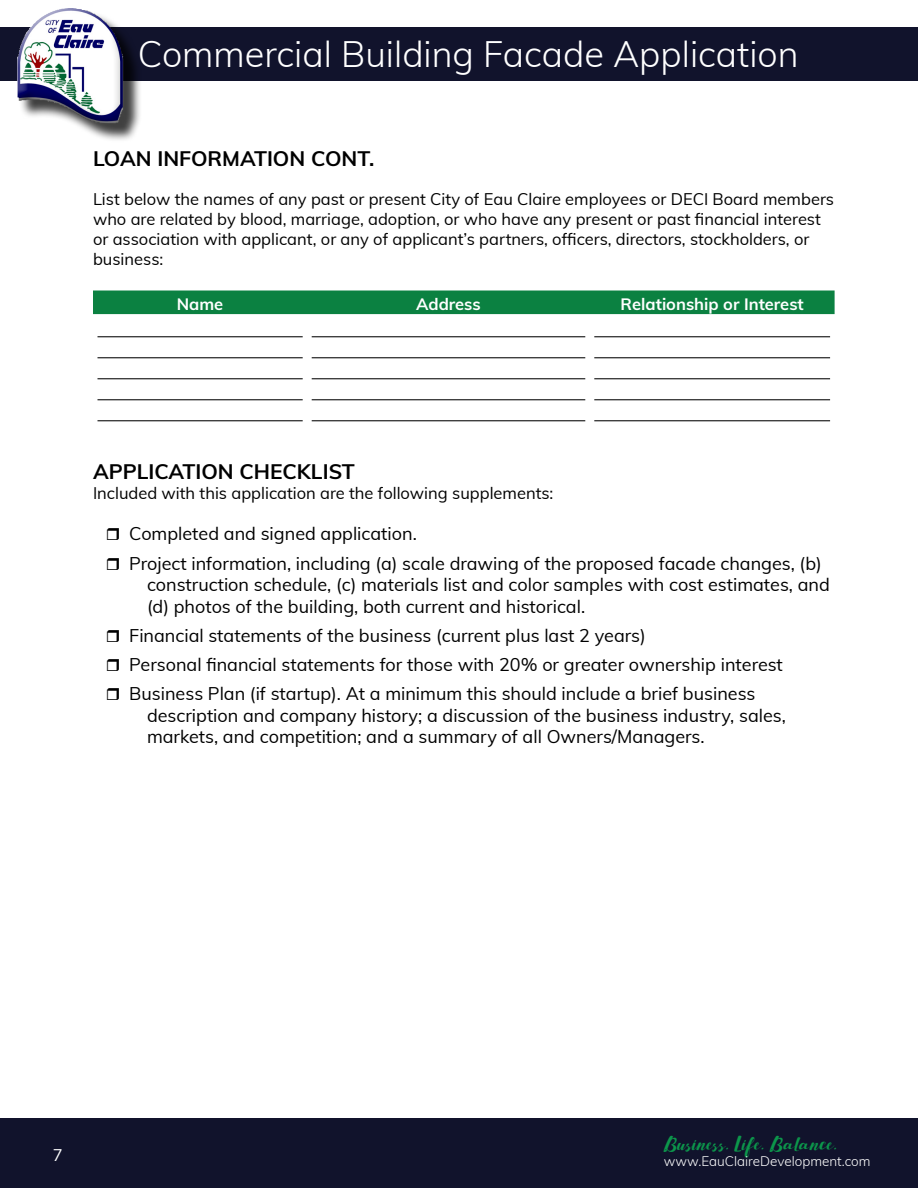
<style>
.page{position:relative;width:918px;height:1188px;background:#fff}
.page>*{position:absolute;margin:0;border:0;box-sizing:border-box;transform-origin:0 0}
.t1{font:300 36px "Muli";color:#fff}
.t2{font:700 21px "Muli";color:#000}
.t3{font:21px "Harlem script";color:#0c964b}
.t4{font:18px/29.1px "Muli";color:#000}
.t5{font:16.5px/19.8px "Muli";color:#000}
.t6{font:700 16.5px "Muli";color:#fff}
.t7{font:16.5px "Muli";color:#fff}
.t8{font:300 13.5px "Muli";color:#fff}
</style>
<div class="page">
<div style="left:0;top:27px;width:918px;height:54px;background:#11132c"></div>
<div style="left:0;top:1118px;width:918px;height:70px;background:#11132c"></div>
<div style="left:7px;top:0;width:127px;height:115px;background:#fff;opacity:.75"></div>
<div style="left:10px;top:28px;width:141px;height:117px;background:#000;opacity:.75"></div>
<div style="left:93px;top:291px;width:742px;height:23px;background:#0b8141"></div>
<hr style="left:98px;top:336px;width:205px;height:1px;background:#000">
<hr style="left:98px;top:357px;width:205px;height:1px;background:#000">
<hr style="left:98px;top:378px;width:205px;height:1px;background:#000">
<hr style="left:98px;top:399px;width:205px;height:1px;background:#000">
<hr style="left:98px;top:420px;width:205px;height:1px;background:#000">
<hr style="left:312px;top:336px;width:273px;height:1px;background:#000">
<hr style="left:312px;top:357px;width:273px;height:1px;background:#000">
<hr style="left:312px;top:378px;width:273px;height:1px;background:#000">
<hr style="left:312px;top:399px;width:273px;height:1px;background:#000">
<hr style="left:312px;top:420px;width:273px;height:1px;background:#000">
<hr style="left:594px;top:336px;width:236px;height:1px;background:#000">
<hr style="left:594px;top:357px;width:236px;height:1px;background:#000">
<hr style="left:594px;top:378px;width:236px;height:1px;background:#000">
<hr style="left:594px;top:399px;width:236px;height:1px;background:#000">
<hr style="left:594px;top:420px;width:236px;height:1px;background:#000">
<h1 class="t1" style="left:138px;top:28px;width:662px">Commercial Building Facade Application</h1>
<p class="t2" style="left:93px;top:143px;width:283px">LOAN INFORMATION CONT.</p>
<p class="t5" style="left:93px;top:189px;width:743px">List below the names of any past or present City of Eau Claire employees or DECI Board members who are related by blood, marriage, adoption, or who have any present or past financial interest or association with applicant, or any of applicant’s partners, officers, directors, stockholders, or business:</p>
<p class="t6" style="left:177px;top:292px;width:48px">Name</p>
<p class="t6" style="left:416px;top:292px;width:66px">Address</p>
<p class="t6" style="left:621px;top:292px;width:185px">Relationship or Interest</p>
<p class="t2" style="left:93px;top:456px;width:263px">APPLICATION CHECKLIST</p>
<p class="t5" style="left:93px;top:482px;width:462px">Included with this application are the following supplements:</p>
<p class="t4" style="left:129px;top:519px;width:694px">Completed and signed application.<br>Project information, including (a) scale drawing of the proposed facade changes, (b)</p>
<p class="t4" style="left:147px;top:573px;width:684px;line-height:21.6px">construction schedule, (c) materials list and color samples with cost estimates, and (d) photos of the building, both current and historical.</p>
<p class="t4" style="left:129px;top:620px;width:655px">Financial statements of the business (current plus last 2 years)<br>Personal financial statements for those with 20% or greater ownership interest<br>Business Plan (if startup). At a minimum this should include a brief business</p>
<p class="t4" style="left:147px;top:703px;width:640px;line-height:21.6px">description and company history; a discussion of the business industry, sales, markets, and competition; and a summary of all Owners/Managers.</p>
<p class="t7" style="left:53px;top:1143px;width:11px">7</p>
<p class="t3" style="left:664px;top:1132px;width:175px">Business. Life. Balance.</p>
<p class="t8" style="left:664px;top:1151px;width:208px">www.EauClaireDevelopment.com</p>
</div>
